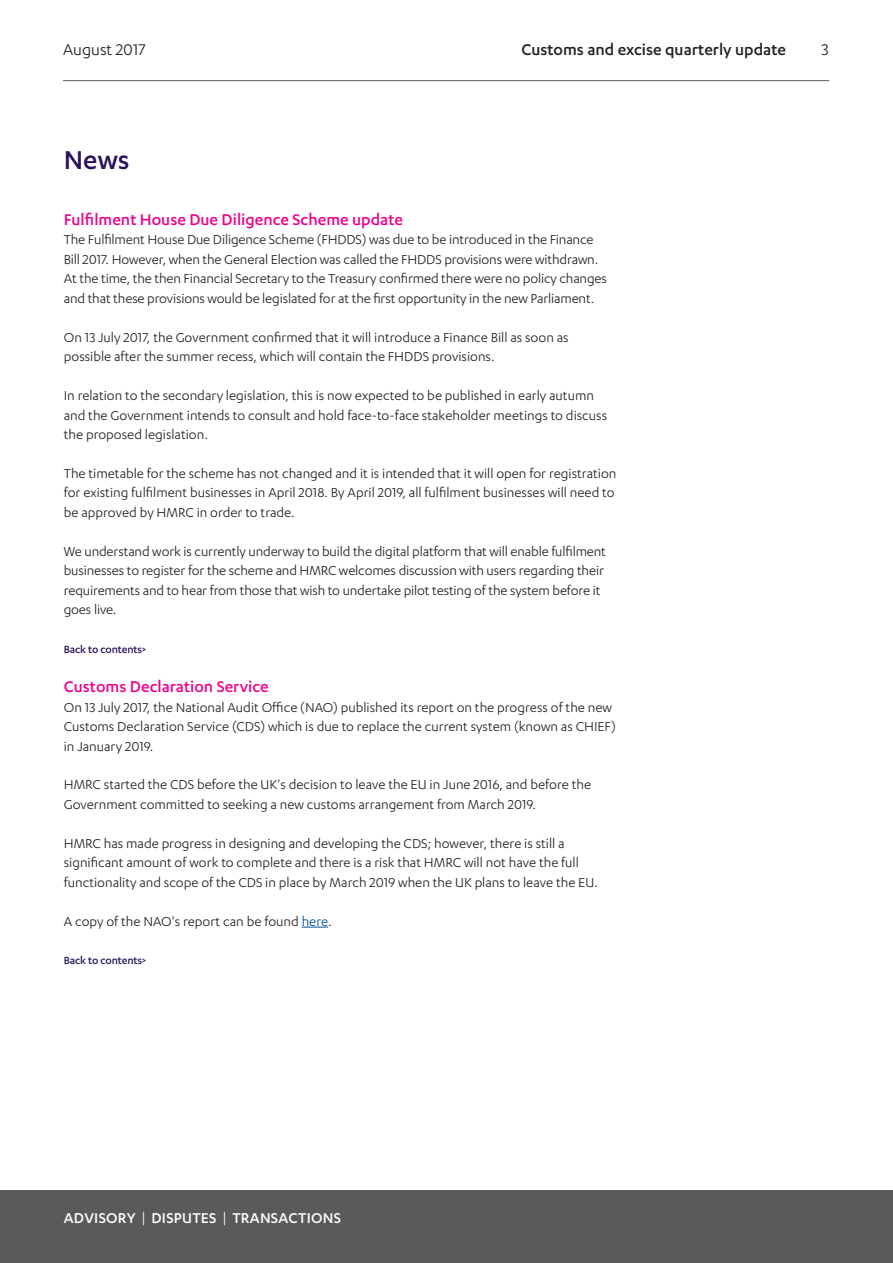
<style>
.page{position:relative;width:893px;height:1263px;background:#fff}
.page>*{position:absolute;margin:0;border:0;box-sizing:border-box;transform-origin:0 0}
.Heading_1{font:500 30px "Karbon";color:#29135d}
.Heading_2__pink{font:500 18px "Karbon";color:#ed028c}
.Page_header{font:500 18px "Karbon";color:#231f20}
.Page_header-2{font:18px "Karbon";color:#231f20}
.t1{font:500 16.5px "Karbon";letter-spacing:.015em;color:#fff}
.Body{font:15px/19.5px "Karbon";color:#231f20}
.Body-2{font:500 12px "Karbon";letter-spacing:-.01em;color:#29135d}
.s1{color:#01519a}
.s2{font-weight:400}
</style>
<div class="page">
<hr style="left:63px;top:80px;width:766px;height:1px;background:#5a5a5d">
<div style="left:0;top:1191px;width:893px;height:72px;background:#5a5a5d"></div>
<svg style="left:302px;top:927px;width:26px;height:1px"></svg>
<p class="Page_header-2" style="left:63px;top:39px;width:84px">August 2017</p>
<p class="Page_header" style="left:521px;top:39px;width:266px">Customs and excise quarterly update</p>
<p class="Page_header-2" style="left:821px;top:39px;width:9px">3</p>
<p class="Heading_1" style="left:64px;top:143px;width:67px">News</p>
<p class="Heading_2__pink" style="left:64px;top:209px;width:341px">Fulfilment House Due Diligence Scheme update</p>
<p class="Body" style="left:64px;top:230px;width:545px">The Fulfilment House Due Diligence Scheme (FHDDS) was due to be introduced in the Finance Bill 2017. However, when the General Election was called the FHDDS provisions were withdrawn.<br>At the time, the then Financial Secretary to the Treasury confirmed there were no policy changes and that these provisions would be legislated for at the first opportunity in the new Parliament.</p>
<p class="Body" style="left:64px;top:327px;width:506px">On 13 July 2017, the Government confirmed that it will introduce a Finance Bill as soon as possible after the summer recess, which will contain the FHDDS provisions.</p>
<p class="Body" style="left:64px;top:385px;width:545px">In relation to the secondary legislation, this is now expected to be published in early autumn and the Government intends to consult and hold face-to-face stakeholder meetings to discuss the proposed legislation.</p>
<p class="Body" style="left:64px;top:463px;width:554px">The timetable for the scheme has not changed and it is intended that it will open for registration for existing fulfilment businesses in April 2018. By April 2019, all fulfilment businesses will need to be approved by HMRC in order to trade.</p>
<p class="Body" style="left:64px;top:541px;width:544px">We understand work is currently underway to build the digital platform that will enable fulfilment businesses to register for the scheme and HMRC welcomes discussion with users regarding their requirements and to hear from those that wish to undertake pilot testing of the system before it goes live.</p>
<p class="Body-2" style="left:64px;top:643px;width:84px">Back to contents&gt;</p>
<p class="Heading_2__pink" style="left:64px;top:676px;width:206px">Customs Declaration Service</p>
<p class="Body" style="left:64px;top:697px;width:554px">On 13 July 2017, the National Audit Office (NAO) published its report on the progress of the new<br>Customs Declaration Service (CDS) which is due to replace the current system (known as CHIEF) in January 2019.</p>
<p class="Body" style="left:64px;top:775px;width:529px">HMRC started the CDS before the UK's decision to leave the EU in June 2016, and before the<br>Government committed to seeking a new customs arrangement from March 2019.</p>
<p class="Body" style="left:64px;top:833px;width:536px">HMRC has made progress in designing and developing the CDS; however, there is still a significant amount of work to complete and there is a risk that HMRC will not have the full functionality and scope of the CDS in place by March 2019 when the UK plans to leave the EU.</p>
<p class="Body" style="left:64px;top:911px;width:269px">A copy of the NAO's report can be found <span class="s1">here</span>.</p>
<p class="Body-2" style="left:64px;top:954px;width:84px">Back to contents&gt;</p>
<p class="t1" style="left:64px;top:1208px;width:279px">ADVISORY <span class="s2">|</span> DISPUTES <span class="s2">|</span> TRANSACTIONS</p>
</div>
